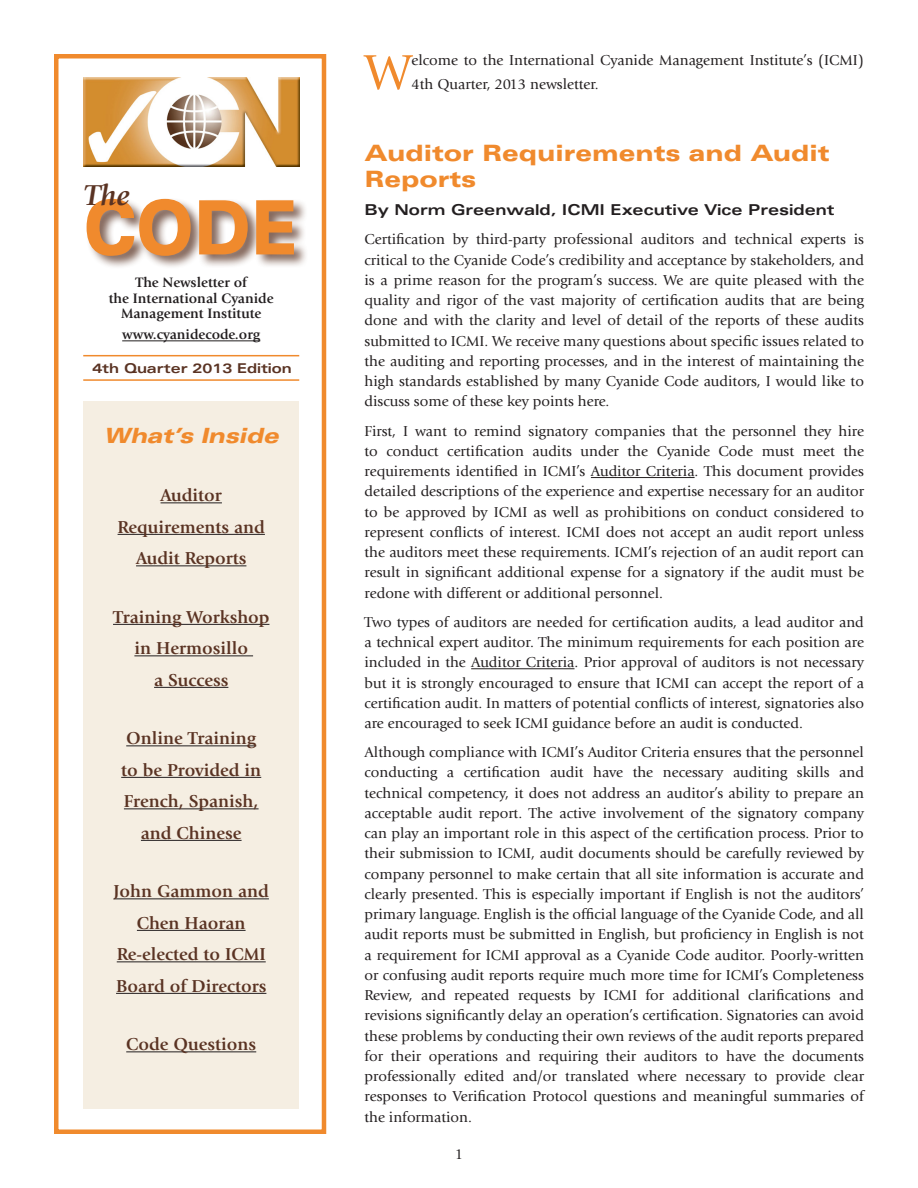
<style>
.page{position:relative;width:918px;height:1188px;background:#fff}
.page>*{position:absolute;margin:0;border:0;box-sizing:border-box;transform-origin:0 0}
.t1{font:900 expanded 75px "Univers";color:#f08a2d;scale:.8 1}
.Text{font:51.3px "Giovanni";color:#f08a2d}
.t2{font:italic 700 30px "Giovanni";color:#5a3323}
.Head{font:900 expanded 22.5px/25.5px "Univers";color:#f08a2d}
.t3{font:italic 900 expanded 21px "Univers";letter-spacing:-.01em;color:#f08a2d}
.t4{font:700 18px/31.5px "Giovanni";color:#5a3323;text-align:center}
.Text-2{font:15px/20.2px "Giovanni";color:#231f20;text-align:justify}
.t5{font:700 expanded 15px "Univers";color:#231f20}
.t6{font:700 14.25px/15.8px "Giovanni";color:#231f20;text-align:center}
.t7{font:700 expanded 13.5px "Univers";letter-spacing:-.005em;color:#5a3323}
</style>
<div class="page">
<div style="left:54px;top:54px;width:272px;height:1080px;border:4px solid #f08a2d"></div>
<div style="left:83px;top:401px;width:216px;height:707px;background:#f5eee2"></div>
<img style="left:83px;top:77px;width:216px;height:90px">
<div style="left:85px;top:197px;width:223px;height:73px;background:#5a3323;opacity:.75"></div>
<hr style="left:122px;top:341px;width:138px;height:1px;background:#231f20">
<hr style="left:161px;top:502px;width:61px;height:1px;background:#231f20">
<hr style="left:118px;top:534px;width:147px;height:1px;background:#231f20">
<hr style="left:136px;top:565px;width:110px;height:1px;background:#231f20">
<hr style="left:113px;top:624px;width:156px;height:1px;background:#231f20">
<hr style="left:134px;top:655px;width:119px;height:1px;background:#231f20">
<hr style="left:154px;top:687px;width:74px;height:1px;background:#231f20">
<hr style="left:126px;top:745px;width:130px;height:1px;background:#231f20">
<hr style="left:121px;top:777px;width:140px;height:1px;background:#231f20">
<hr style="left:124px;top:808px;width:135px;height:1px;background:#231f20">
<hr style="left:141px;top:840px;width:101px;height:1px;background:#231f20">
<hr style="left:114px;top:898px;width:155px;height:1px;background:#231f20">
<hr style="left:137px;top:930px;width:109px;height:1px;background:#231f20">
<hr style="left:117px;top:961px;width:149px;height:1px;background:#231f20">
<hr style="left:116px;top:993px;width:150px;height:1px;background:#231f20">
<hr style="left:126px;top:1051px;width:130px;height:1px;background:#231f20">
<hr style="left:83px;top:355px;width:216px;height:1px;background:#f08a2d">
<hr style="left:83px;top:379px;width:216px;height:2px;background:#f08a2d">
<hr style="left:591px;top:477px;width:104px;height:1px;background:#231f20">
<hr style="left:471px;top:668px;width:104px;height:1px;background:#231f20">
<p class="t2" style="left:84px;top:179px;width:47px">The</p>
<p class="t1" style="left:83px;top:184px;width:271px">CODE</p>
<p class="t6" style="left:109px;top:274px;width:166px">The Newsletter of<br>the International Cyanide<br>Management Institute</p>
<p class="t6" style="left:122px;top:327px;width:140px">www.cyanidecode.org</p>
<p class="t7" style="left:92px;top:360px;width:201px">4th Quarter 2013 Edition</p>
<p class="t3" style="left:104px;top:423px;width:176px">What’s Inside</p>
<p class="t4" style="left:118px;top:479px;width:149px">Auditor<br>Requirements and<br>Audit Reports</p>
<p class="t4" style="left:113px;top:601px;width:158px">Training Workshop in Hermosillo<br>a Success</p>
<p class="t4" style="left:121px;top:722px;width:142px">Online Training to be Provided in<br>French, Spanish, and Chinese</p>
<p class="t4" style="left:114px;top:875px;width:157px">John Gammon and<br>Chen Haoran<br>Re-elected to ICMI<br>Board of Directors</p>
<p class="t4" style="left:126px;top:1028px;width:132px">Code Questions</p>
<p class="Text" style="left:364px;top:44px;width:49px">W</p>
<p class="Text-2" style="left:412px;top:48px;width:454px;line-height:24px">elcome to the International Cyanide Management Institute’s (ICMI)<br>4th Quarter, 2013 newsletter.</p>
<p class="Head" style="left:364px;top:140px;width:467px">Auditor Requirements and Audit<br>Reports</p>
<p class="t5" style="left:364px;top:201px;width:472px">By Norm Greenwald, ICMI Executive Vice President</p>
<p class="Text-2" style="left:364px;top:229px;width:501px">Certification by third-party professional auditors and technical experts is critical to the Cyanide Code’s credibility and acceptance by stakeholders, and is a prime reason for the program’s success. We are quite pleased with the quality and rigor of the vast majority of certification audits that are being done and with the clarity and level of detail of the reports of these audits submitted to ICMI. We receive many questions about specific issues related to the auditing and reporting processes, and in the interest of maintaining the high standards established by many Cyanide Code auditors, I would like to discuss some of these key points here.</p>
<p class="Text-2" style="left:364px;top:421px;width:501px">First, I want to remind signatory companies that the personnel they hire to conduct certification audits under the Cyanide Code must meet the requirements identified in ICMI’s Auditor Criteria. This document provides detailed descriptions of the experience and expertise necessary for an auditor to be approved by ICMI as well as prohibitions on conduct considered to represent conflicts of interest. ICMI does not accept an audit report unless the auditors meet these requirements. ICMI’s rejection of an audit report can result in significant additional expense for a signatory if the audit must be redone with different or additional personnel.</p>
<p class="Text-2" style="left:364px;top:612px;width:501px">Two types of auditors are needed for certification audits, a lead auditor and a technical expert auditor. The minimum requirements for each position are included in the Auditor Criteria. Prior approval of auditors is not necessary but it is strongly encouraged to ensure that ICMI can accept the report of a certification audit. In matters of potential conflicts of interest, signatories also are encouraged to seek ICMI guidance before an audit is conducted.</p>
<p class="Text-2" style="left:364px;top:742px;width:501px">Although compliance with ICMI’s Auditor Criteria ensures that the personnel conducting a certification audit have the necessary auditing skills and technical competency, it does not address an auditor’s ability to prepare an acceptable audit report. The active involvement of the signatory company can play an important role in this aspect of the certification process. Prior to their submission to ICMI, audit documents should be carefully reviewed by company personnel to make certain that all site information is accurate and clearly presented. This is especially important if English is not the auditors’ primary language. English is the official language of the Cyanide Code, and all audit reports must be submitted in English, but proficiency in English is not a requirement for ICMI approval as a Cyanide Code auditor. Poorly-written or confusing audit reports require much more time for ICMI’s Completeness Review, and repeated requests by ICMI for additional clarifications and revisions significantly delay an operation’s certification. Signatories can avoid these problems by conducting their own reviews of the audit reports prepared for their operations and requiring their auditors to have the documents professionally edited and/or translated where necessary to provide clear responses to Verification Protocol questions and meaningful summaries of the information.</p>
<p class="Text-2" style="left:455px;top:1144px;width:10px">1</p>
</div>
